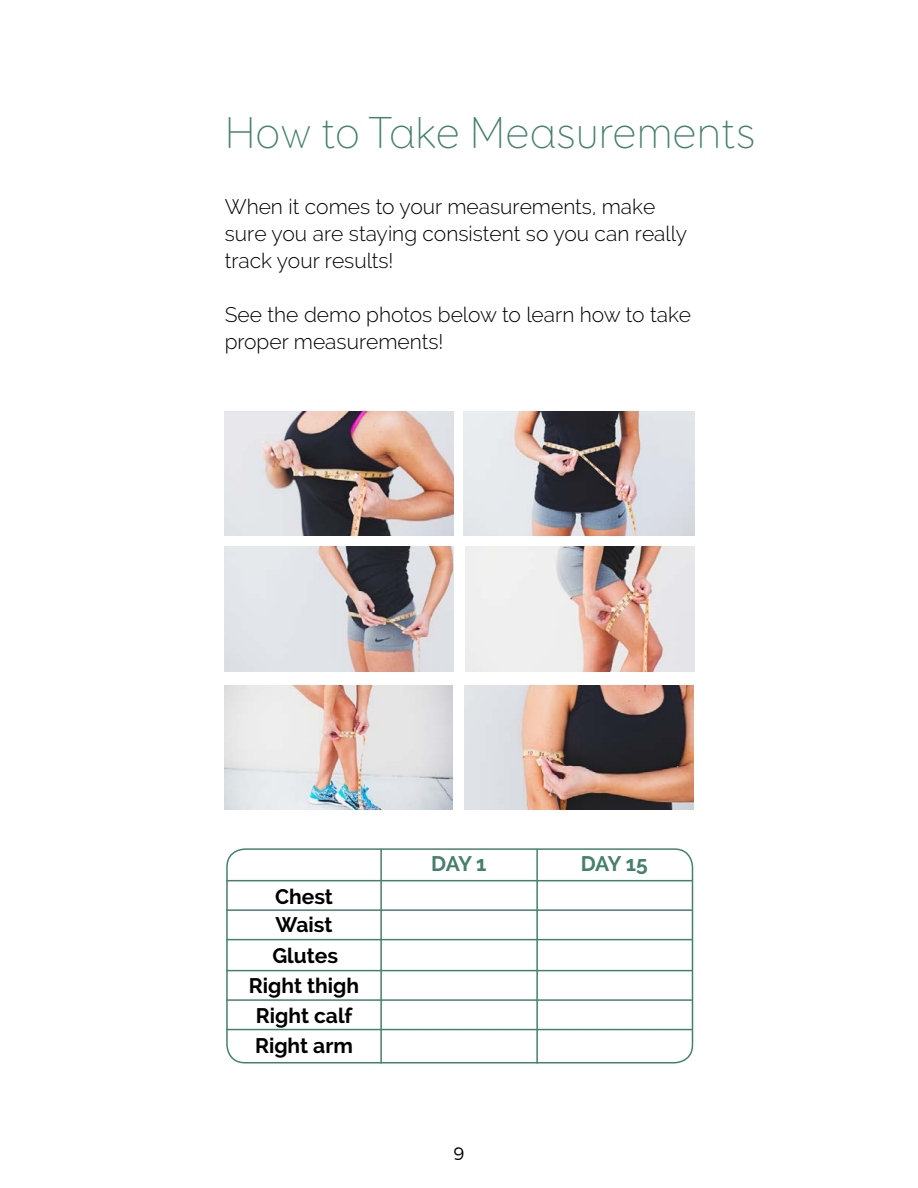
<style>
.page{position:relative;width:918px;height:1188px;background:#fff}
.page>*{position:absolute;margin:0;border:0;box-sizing:border-box;transform-origin:0 0}
.t1{font:100 45px "Booster Next FY";color:#44816b}
.t2{font:300 21px/27px "Raleway";color:#000}
.t3{font:700 21px/30px "Raleway";color:#000}
.t4{font:700 21px "Raleway";letter-spacing:-.025em;color:#44806b}
.t5{font:300 18px "Montserrat";color:#000}
</style>
<div class="page">
<img style="left:464px;top:685px;width:229px;height:125px">
<img style="left:225px;top:411px;width:229px;height:125px">
<img style="left:225px;top:547px;width:229px;height:124px">
<img style="left:465px;top:547px;width:229px;height:124px">
<img style="left:463px;top:411px;width:231px;height:125px">
<img style="left:225px;top:685px;width:227px;height:125px">
<div style="left:226px;top:848px;width:467px;height:215px;border:2px solid #44816b;border-radius:18px"></div>
<hr style="left:226px;top:880px;width:466px;height:1px;background:#44816b">
<hr style="left:226px;top:909px;width:466px;height:2px;background:#44816b">
<hr style="left:226px;top:939px;width:466px;height:1px;background:#44816b">
<hr style="left:226px;top:999px;width:466px;height:2px;background:#44816b">
<hr style="left:226px;top:1029px;width:466px;height:1px;background:#44816b">
<hr style="left:226px;top:970px;width:466px;height:1px;background:#44816b">
<hr style="left:380px;top:849px;width:2px;height:215px;background:#44816b">
<hr style="left:536px;top:849px;width:2px;height:215px;background:#44816b">
<h1 class="t1" style="left:225px;top:106px;width:532px">How to Take Measurements</h1>
<p class="t2" style="left:225px;top:193px;width:464px">When it comes to your measurements, make sure you are staying consistent so you can really track your results!</p>
<p class="t2" style="left:225px;top:301px;width:468px">See the demo photos below to learn how to take proper measurements!</p>
<p class="t3" style="left:275px;top:882px;width:59px;line-height:28.8px">Chest<br>Waist</p>
<p class="t3" style="left:249px;top:941px;width:112px;text-align:center">Glutes<br>Right thigh<br>Right calf<br>Right arm</p>
<p class="t4" style="left:431px;top:852px;width:57px">DAY 1</p>
<p class="t4" style="left:581px;top:852px;width:69px">DAY 15</p>
<p class="t5" style="left:454px;top:1143px;width:12px">9</p>
</div>
